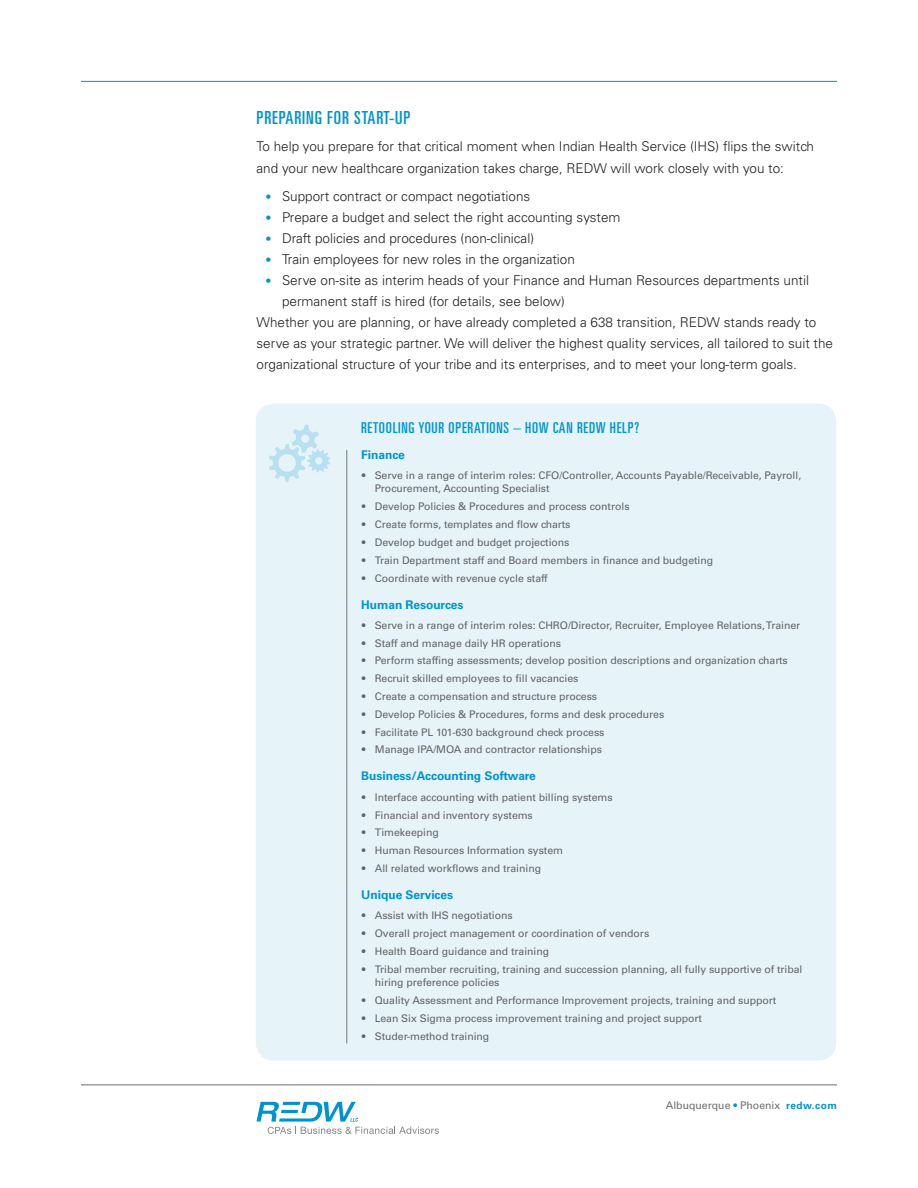
<style>
.page{position:relative;width:918px;height:1188px;background:#fff}
.page>*{position:absolute;margin:0;border:0;box-sizing:border-box;transform-origin:0 0}
.Subtitles{font:ultra-condensed 18px "Univers LT Std";letter-spacing:.05em;color:#0093d0}
.t1{font:ultra-condensed 15px "Univers LT Std";letter-spacing:.05em;color:#0093d0}
.Body_Copy_less_leadi{font:300 13.5px/21px "Univers LT Std";color:#231f20}
.Body_Copy{font:300 13.5px/22.5px "Univers LT Std";color:#231f20}
.Sidebar_body{font:700 12px "Univers LT Std";letter-spacing:-.005em;color:#0093d0}
.t2{font:10.5px/13.5px "Univers LT Std";letter-spacing:-.005em;color:#636366}
.t3{font:10.5px "Univers LT Std";color:#6c6d70}
.s1{font-size:12px;color:#0093d0}
.s2{font-weight:300;font-stretch:normal}
.s3{color:#0093d0}
.s4{font-weight:700;font-size:10.2px;color:#0093d0}
</style>
<div class="page">
<hr style="left:81px;top:81px;width:756px;height:1px;background:#0093d0">
<svg style="left:257px;top:1102px;width:182px;height:32px"></svg>
<hr style="left:81px;top:1085px;width:756px;height:1px;background:#6c6d70">
<div style="left:256px;top:404px;width:580px;height:657px;background:#e6f4fa;border-radius:18px"></div>
<hr style="left:346px;top:450px;width:1px;height:593px;background:#76787b">
<svg style="left:269px;top:425px;width:61px;height:57px"></svg>
<p class="Subtitles" style="left:256px;top:107px;width:156px">PREPARING FOR START-UP</p>
<p class="Body_Copy" style="left:256px;top:135px;width:559px">To help you prepare for that critical moment when Indian Health Service (IHS) flips the switch and your new healthcare organization takes charge, REDW will work closely with you to:</p>
<p class="Body_Copy_less_leadi" style="left:266px;top:186px;width:266px"><span class="s1">•</span> Support contract or compact negotiations</p>
<p class="Body_Copy_less_leadi" style="left:266px;top:207px;width:357px"><span class="s1">•</span> Prepare a budget and select the right accounting system</p>
<p class="Body_Copy_less_leadi" style="left:266px;top:228px;width:270px"><span class="s1">•</span> Draft policies and procedures (non-clinical)</p>
<p class="Body_Copy_less_leadi" style="left:266px;top:249px;width:311px"><span class="s1">•</span> Train employees for new roles in the organization</p>
<p class="Body_Copy_less_leadi" style="left:282px;top:270px;width:529px;text-indent:-16px"><span class="s1">•</span> Serve on-site as interim heads of your Finance and Human Resources departments until permanent staff is hired (for details, see below)</p>
<p class="Body_Copy_less_leadi" style="left:256px;top:312px;width:578px">Whether you are planning, or have already completed a 638 transition, REDW stands ready to serve as your strategic partner. We will deliver the highest quality services, all tailored to suit the organizational structure of your tribe and its enterprises, and to meet your long-term goals.</p>
<p class="t1" style="left:361px;top:419px;width:280px">RETOOLING YOUR OPERATIONS <span class="s2">–</span> HOW CAN REDW HELP?</p>
<p class="Sidebar_body" style="left:361px;top:447px;width:45px">Finance</p>
<p class="t2" style="left:375px;top:468px;width:428px;text-indent:-13px">• Serve in a range of interim roles: CFO/Controller, Accounts Payable/Receivable, Payroll,<br>Procurement, Accounting Specialist</p>
<p class="t2" style="left:362px;top:500px;width:269px">• Develop Policies &amp; Procedures and process controls</p>
<p class="t2" style="left:362px;top:518px;width:210px">• Create forms, templates and flow charts</p>
<p class="t2" style="left:362px;top:535px;width:209px">• Develop budget and budget projections</p>
<p class="t2" style="left:362px;top:553px;width:353px">• Train Department staff and Board members in finance and budgeting</p>
<p class="t2" style="left:362px;top:571px;width:187px">• Coordinate with revenue cycle staff</p>
<p class="Sidebar_body" style="left:361px;top:597px;width:104px">Human Resources</p>
<p class="t2" style="left:362px;top:618px;width:440px">• Serve in a range of interim roles: CHRO/Director, Recruiter, Employee Relations, Trainer</p>
<p class="t2" style="left:362px;top:636px;width:201px">• Staff and manage daily HR operations</p>
<p class="t2" style="left:362px;top:654px;width:427px">• Perform staffing assessments; develop position descriptions and organization charts</p>
<p class="t2" style="left:362px;top:672px;width:218px">• Recruit skilled employees to fill vacancies</p>
<p class="t2" style="left:362px;top:690px;width:237px">• Create a compensation and structure process</p>
<p class="t2" style="left:362px;top:707px;width:304px">• Develop Policies &amp; Procedures, forms and desk procedures</p>
<p class="t2" style="left:362px;top:725px;width:244px">• Facilitate PL 101-630 background check process</p>
<p class="t2" style="left:362px;top:743px;width:242px">• Manage IPA/MOA and contractor relationships</p>
<p class="Sidebar_body" style="left:361px;top:769px;width:176px">Business/Accounting Software</p>
<p class="t2" style="left:362px;top:790px;width:252px">• Interface accounting with patient billing systems</p>
<p class="t2" style="left:362px;top:808px;width:173px">• Financial and inventory systems</p>
<p class="t2" style="left:362px;top:826px;width:79px">• Timekeeping</p>
<p class="t2" style="left:362px;top:844px;width:203px">• Human Resources Information system</p>
<p class="t2" style="left:362px;top:862px;width:181px">• All related workflows and training</p>
<p class="Sidebar_body" style="left:361px;top:888px;width:93px">Unique Services</p>
<p class="t2" style="left:362px;top:909px;width:152px">• Assist with IHS negotiations</p>
<p class="t2" style="left:362px;top:927px;width:289px">• Overall project management or coordination of vendors</p>
<p class="t2" style="left:362px;top:945px;width:189px">• Health Board guidance and training</p>
<p class="t2" style="left:375px;top:962px;width:429px;text-indent:-13px">• Tribal member recruiting, training and succession planning, all fully supportive of tribal hiring preference policies</p>
<p class="t2" style="left:362px;top:994px;width:416px">• Quality Assessment and Performance Improvement projects, training and support</p>
<p class="t2" style="left:362px;top:1011px;width:341px">• Lean Six Sigma process improvement training and project support</p>
<p class="t2" style="left:362px;top:1029px;width:129px">• Studer-method training</p>
<p class="t3" style="left:666px;top:1099px;width:173px">Albuquerque <span class="s3">•</span> Phoenix <span class="s4">redw.com</span></p>
</div>
